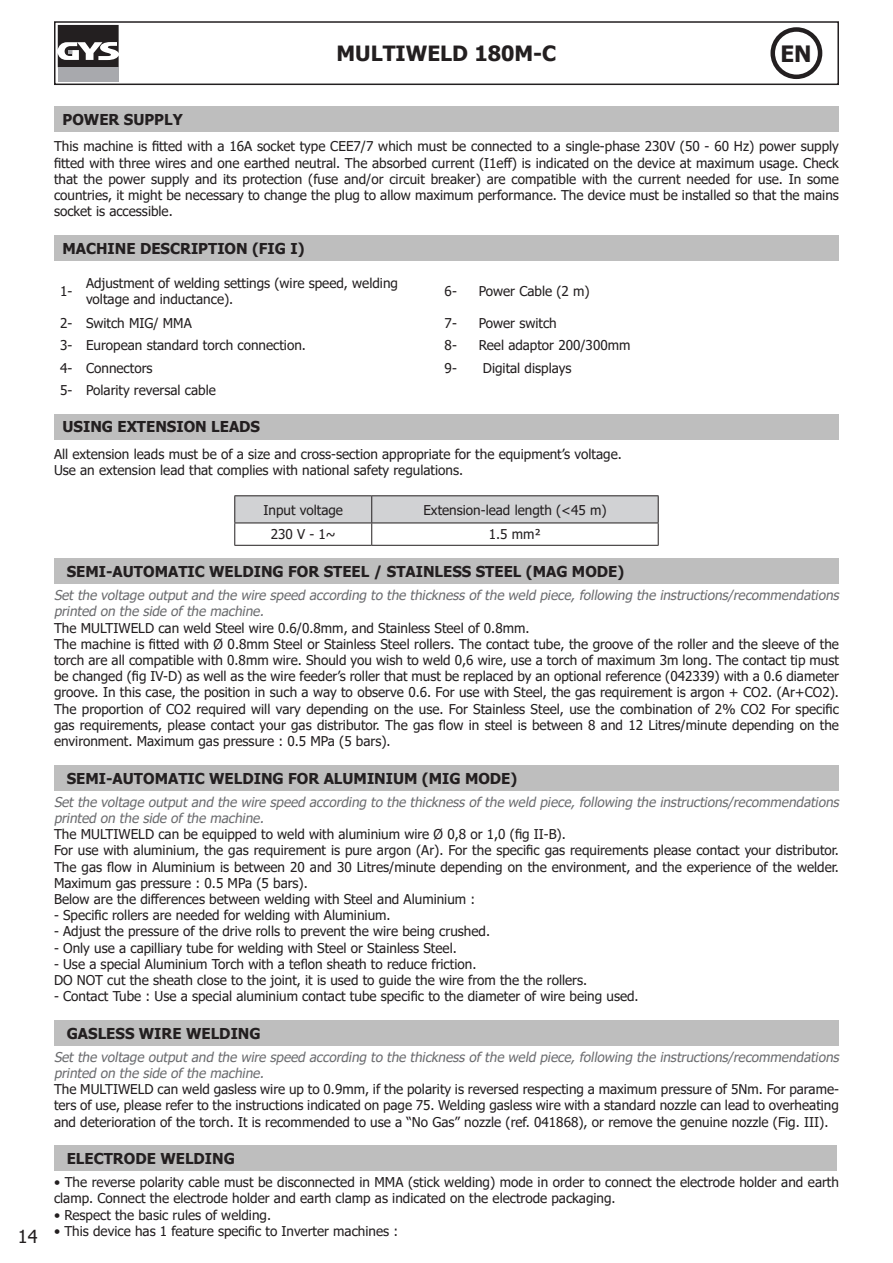
<style>
.page{position:relative;width:893px;height:1263px;background:#fff}
.page>*{position:absolute;margin:0;border:0;box-sizing:border-box;transform-origin:0 0}
.t1{font:700 22.5px "Tahoma";color:#231f20}
.t2{font:700 21px "Tahoma";color:#231f20}
.t3{font:18px "Tahoma";color:#231f20}
.contenu{font:700 15px "Tahoma";color:#231f20}
.contenu-2{font:13.5px/16.2px "Tahoma";color:#231f20;text-align:justify}
.contenu-3{font:italic 13.5px/16.2px "Tahoma";color:#6c6d70}
</style>
<div class="page">
<div style="left:54px;top:21px;width:785px;height:64px;border:2px solid #231f20"></div>
<div style="left:770px;top:27px;width:52px;height:52px;border:4px solid #231f20;border-radius:50%"></div>
<div style="left:58px;top:67px;width:61px;height:14px;background:#a8a9ad"></div>
<svg style="left:58px;top:25px;width:61px;height:42px"></svg>
<div style="left:54px;top:106px;width:784px;height:26px;background:#bebebe"></div>
<div style="left:54px;top:235px;width:784px;height:26px;background:#bebebe"></div>
<div style="left:54px;top:414px;width:784px;height:25px;background:#bebebe"></div>
<hr style="left:234px;top:495px;width:138px;height:1px;background:#231f20">
<hr style="left:372px;top:495px;width:287px;height:1px;background:#231f20">
<svg style="left:234px;top:496px;width:425px;height:49px"></svg>
<hr style="left:234px;top:523px;width:138px;height:1px;background:#231f20">
<hr style="left:372px;top:523px;width:287px;height:1px;background:#231f20">
<hr style="left:234px;top:545px;width:138px;height:1px;background:#231f20">
<hr style="left:372px;top:545px;width:287px;height:1px;background:#231f20">
<div style="left:54px;top:558px;width:784px;height:26px;background:#bebebe"></div>
<div style="left:54px;top:765px;width:784px;height:25px;background:#bebebe"></div>
<div style="left:54px;top:1020px;width:784px;height:25px;background:#bebebe"></div>
<div style="left:54px;top:1145px;width:782px;height:26px;background:#bebebe"></div>
<h2 class="t2" style="left:336px;top:39px;width:221px">MULTIWELD 180M-C</h2>
<h1 class="t1" style="left:780px;top:38px;width:33px">EN</h1>
<h3 class="t3" style="left:18px;top:1224px;width:21px">14</h3>
<p class="contenu" style="left:63px;top:109px;width:122px">POWER SUPPLY</p>
<p class="contenu-2" style="left:54px;top:139px;width:786px">This machine is fitted with a 16A socket type CEE7/7 which must be connected to a single-phase 230V (50 - 60 Hz) power supply fitted with three wires and one earthed neutral. The absorbed current (I1eff) is indicated on the device at maximum usage. Check that the power supply and its protection (fuse and/or circuit breaker) are compatible with the current needed for use. In some countries, it might be necessary to change the plug to allow maximum performance. The device must be installed so that the mains socket is accessible.</p>
<p class="contenu" style="left:63px;top:238px;width:243px">MACHINE DESCRIPTION (FIG I)</p>
<p class="contenu-2" style="left:60px;top:284px;width:14px">1-</p>
<p class="contenu-2" style="left:86px;top:276px;width:313px">Adjustment of welding settings (wire speed, welding voltage and inductance).</p>
<p class="contenu-2" style="left:445px;top:284px;width:14px">6-</p>
<p class="contenu-2" style="left:479px;top:284px;width:113px">Power Cable (2 m)</p>
<p class="contenu-2" style="left:60px;top:316px;width:14px">2-</p>
<p class="contenu-2" style="left:86px;top:316px;width:107px">Switch MIG/ MMA</p>
<p class="contenu-2" style="left:445px;top:316px;width:14px">7-</p>
<p class="contenu-2" style="left:479px;top:316px;width:80px">Power switch</p>
<p class="contenu-2" style="left:60px;top:338px;width:14px">3-</p>
<p class="contenu-2" style="left:86px;top:338px;width:221px">European standard torch connection.</p>
<p class="contenu-2" style="left:445px;top:338px;width:14px">8-</p>
<p class="contenu-2" style="left:479px;top:338px;width:153px">Reel adaptor 200/300mm</p>
<p class="contenu-2" style="left:60px;top:361px;width:14px">4-</p>
<p class="contenu-2" style="left:86px;top:361px;width:68px">Connectors</p>
<p class="contenu-2" style="left:445px;top:361px;width:14px">9-</p>
<p class="contenu-2" style="left:483px;top:361px;width:90px">Digital displays</p>
<p class="contenu-2" style="left:60px;top:383px;width:14px">5-</p>
<p class="contenu-2" style="left:86px;top:383px;width:131px">Polarity reversal cable</p>
<p class="contenu" style="left:63px;top:416px;width:199px">USING EXTENSION LEADS</p>
<p class="contenu-2" style="left:54px;top:447px;width:569px">All extension leads must be of a size and cross-section appropriate for the equipment’s voltage.</p>
<p class="contenu-2" style="left:54px;top:463px;width:411px">Use an extension lead that complies with national safety regulations.</p>
<p class="contenu-2" style="left:264px;top:502px;width:81px">Input voltage</p>
<p class="contenu-2" style="left:423px;top:502px;width:185px">Extension-lead length (&lt;45 m)</p>
<p class="contenu-2" style="left:271px;top:527px;width:66px">230 V - 1~</p>
<p class="contenu-2" style="left:489px;top:527px;width:54px">1.5 mm²</p>
<p class="contenu" style="left:67px;top:561px;width:559px">SEMI-AUTOMATIC WELDING FOR STEEL / STAINLESS STEEL (MAG MODE)</p>
<p class="contenu-3" style="left:54px;top:588px;width:790px">Setthe voltage outputand the wire speed according to the thicknessofthe weld piece,following the instructions/recommendations printed on the side ofthe machine.</p>
<p class="contenu-2" style="left:54px;top:620px;width:477px">The MULTIWELD can weld Steel wire 0.6/0.8mm, and Stainless Steel of 0.8mm.</p>
<p class="contenu-2" style="left:54px;top:637px;width:786px">The machine is fitted with Ø 0.8mm Steel or Stainless Steel rollers. The contact tube, the groove of the roller and the sleeve of the torch are all compatible with 0.8mm wire. Should you wish to weld 0,6 wire, use a torch of maximum 3m long. The contact tip must be changed (fig IV-D) as well as the wire feeder’s roller that must be replaced by an optional reference (042339) with a 0.6 diameter groove. In this case, the position in such a way to observe 0.6. For use with Steel, the gas requirement is argon + CO2. (Ar+CO2).<br>The proportion of CO2 required will vary depending on the use. For Stainless Steel, use the combination of 2% CO2 For specific gas requirements, please contact your gas distributor. The gas flow in steel is between 8 and 12 Litres/minute depending on the environment. Maximum gas pressure : 0.5 MPa (5 bars).</p>
<p class="contenu" style="left:67px;top:767px;width:452px">SEMI-AUTOMATIC WELDING FOR ALUMINIUM (MIG MODE)</p>
<p class="contenu-3" style="left:54px;top:794px;width:790px">Setthe voltage outputand the wire speed according to the thicknessofthe weld piece,following the instructions/recommendations printed on the side ofthe machine.</p>
<p class="contenu-2" style="left:54px;top:827px;width:513px">The MULTIWELD can be equipped to weld with aluminium wire Ø 0,8 or 1,0 (fig II-B).</p>
<p class="contenu-2" style="left:54px;top:843px;width:786px">For use with aluminium, the gas requirement is pure argon (Ar). For the specific gas requirements please contact your distributor.<br>The gas flow in Aluminium is between 20 and 30 Litres/minute depending on the environment, and the experience of the welder.<br>Maximum gas pressure : 0.5 MPa (5 bars).</p>
<p class="contenu-2" style="left:54px;top:892px;width:423px">Below are the differences between welding with Steel and Aluminium :</p>
<p class="contenu-2" style="left:54px;top:908px;width:338px">- Specific rollers are needed for welding with Aluminium.</p>
<p class="contenu-2" style="left:54px;top:924px;width:438px">- Adjust the pressure of the drive rolls to prevent the wire being crushed.</p>
<p class="contenu-2" style="left:54px;top:940px;width:404px">- Only use a capilliary tube for welding with Steel or Stainless Steel.</p>
<p class="contenu-2" style="left:54px;top:956px;width:424px">- Use a special Aluminium Torch with a teflon sheath to reduce friction.</p>
<p class="contenu-2" style="left:54px;top:973px;width:535px">DO NOT cut the sheath close to the joint, it is used to guide the wire from the the rollers.</p>
<p class="contenu-2" style="left:54px;top:989px;width:586px">- Contact Tube : Use a special aluminium contact tube specific to the diameter of wire being used.</p>
<p class="contenu" style="left:67px;top:1022px;width:195px">GASLESS WIRE WELDING</p>
<p class="contenu-3" style="left:54px;top:1049px;width:790px">Setthe voltage outputand the wire speed according to the thicknessofthe weld piece,following the instructions/recommendations printed on the side ofthe machine.</p>
<p class="contenu-2" style="left:54px;top:1082px;width:786px">The MULTIWELD can weld gasless wire up to 0.9mm, if the polarity is reversed respecting a maximum pressure of 5Nm. For parame&shy;ters of use, please refer to the instructions indicated on page 75. Welding gasless wire with a standard nozzle can lead to overheating and deterioration of the torch. It is recommended to use a “No Gas” nozzle (ref. 041868), or remove the genuine nozzle (Fig. III).</p>
<p class="contenu" style="left:67px;top:1148px;width:170px">ELECTRODE WELDING</p>
<p class="contenu-2" style="left:54px;top:1175px;width:786px">• The reverse polarity cable must be disconnected in MMA (stick welding) mode in order to connect the electrode holder and earth clamp. Connect the electrode holder and earth clamp as indicated on the electrode packaging.</p>
<p class="contenu-2" style="left:54px;top:1207px;width:219px">• Respect the basic rules of welding.</p>
<p class="contenu-2" style="left:54px;top:1223px;width:346px">• This device has 1 feature specific to Inverter machines :</p>
</div>
